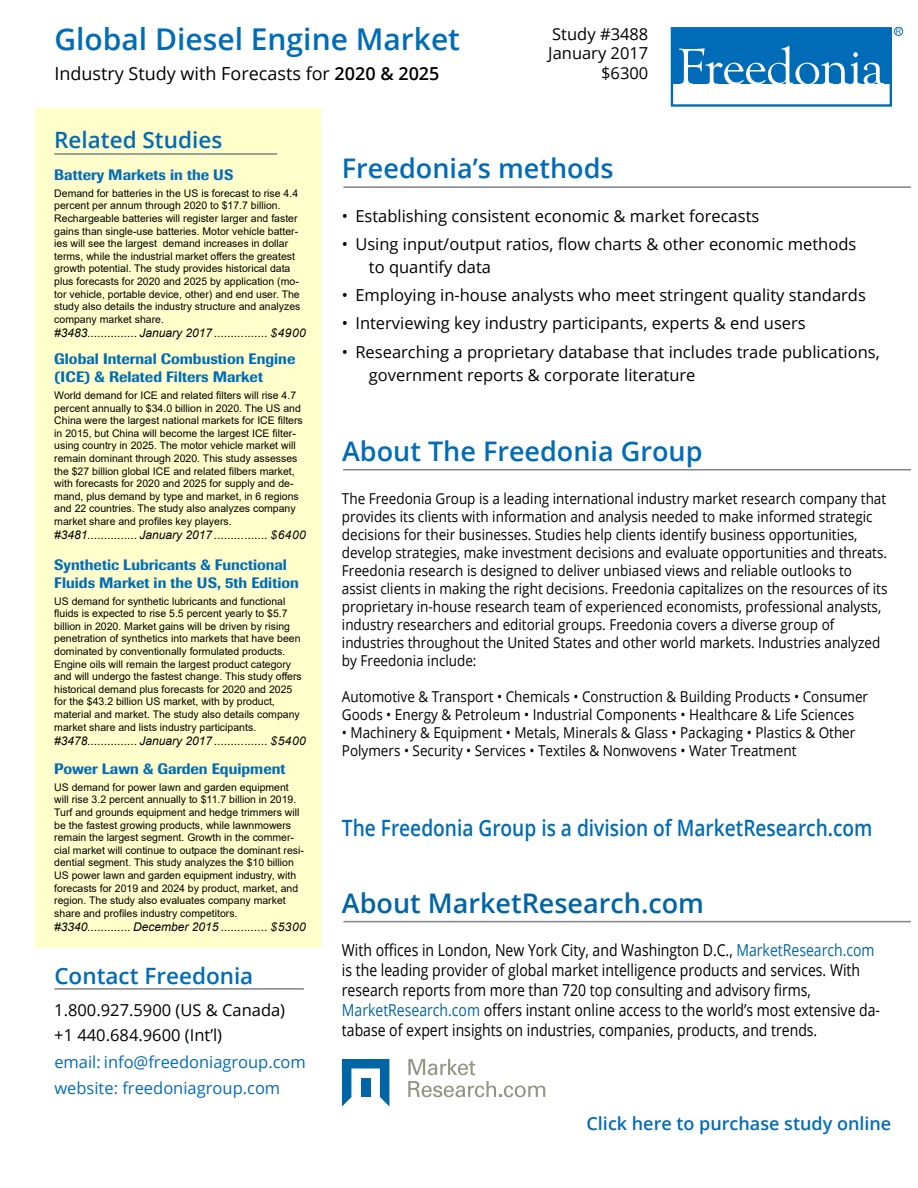
<style>
.page{position:relative;width:918px;height:1188px;background:#fff}
.page>*{position:absolute;margin:0;border:0;box-sizing:border-box;transform-origin:0 0}
.t1{font:600 30px "Open Sans";color:#006cb7}
.t2{font:600 27px "Open Sans";color:#006cb7}
.t3{font:600 27px "Open Sans";color:#0065a4}
.t4{font:600 22.5px "Open Sans";color:#006cb7;scale:.85 1}
.t5{font:600 22.5px "Open Sans";color:#006cb7}
.t6{font:18px "Open Sans";color:#000}
.t7{font:600 18px "Open Sans";color:#006cb7}
.t8{font:16.5px/19.8px "Open Sans";color:#000}
.t9{font:16.5px/19.8px "Open Sans";color:#000;scale:.85 1}
.t10{font:16.5px/25.5px "Open Sans";color:#006cb7}
.t11{font:15px/18px "Open Sans";color:#000;scale:.9 1}
.t12{font:500 15px/18px "Imago";color:#006cb7}
.t13{font:italic 12px "Arial";color:#000}
.t14{font:10.5px/12.6px "Arial";color:#000}
.s1{font-weight:600}
.s2{color:#0065a4}
</style>
<div class="page">
<div style="left:671px;top:27px;width:221px;height:80px;border:2px solid #006cb7"></div>
<div style="left:672px;top:28px;width:218px;height:56px;background:#006cb7"></div>
<svg style="left:679px;top:46px;width:205px;height:38px"></svg>
<div style="left:894px;top:27px;width:9px;height:9px;border:1px solid #006cb7;border-radius:50%"></div>
<svg style="left:896px;top:29px;width:5px;height:5px"></svg>
<div style="left:36px;top:108px;width:285px;height:840px;background:#ffc"></div>
<hr style="left:54px;top:153px;width:223px;height:2px;background:#808285">
<hr style="left:343px;top:186px;width:568px;height:2px;background:#808285">
<hr style="left:343px;top:469px;width:568px;height:1px;background:#808285">
<svg style="left:342px;top:1059px;width:47px;height:47px"></svg>
<svg style="left:408px;top:1059px;width:67px;height:16px"></svg>
<svg style="left:408px;top:1081px;width:137px;height:16px"></svg>
<hr style="left:343px;top:921px;width:568px;height:1px;background:#808285">
<hr style="left:54px;top:988px;width:250px;height:2px;background:#808285">
<h1 class="t1" style="left:54px;top:18px;width:407px">Global Diesel Engine Market</h1>
<h3 class="t6" style="left:54px;top:61px;width:387px">Industry Study with Forecasts for <span class="s1">2020 &amp; 2025</span></h3>
<h3 class="t5" style="left:54px;top:124px;width:170px">Related Studies</h3>
<h3 class="t8" style="left:548px;top:23px;width:102px;text-align:right">Study #3488<br>January 2017 $6300</h3>
<h3 class="t12" style="left:54px;top:166px;width:181px">Battery Markets in the US</h3>
<p class="t14" style="left:54px;top:187px;width:248px">Demand for batteries in the US is forecast to rise 4.4 percent per annum through 2020 to $17.7 billion.<br>Rechargeable batteries will register larger and faster gains than single-use batteries. Motor vehicle batter&shy;ies will see the largest demand increases in dollar terms, while the industrial market offers the greatest growth potential. The study provides historical data plus forecasts for 2020 and 2025 by application (mo&shy;tor vehicle, portable device, other) and end user. The study also details the industry structure and analyzes company market share.</p>
<p class="t13" style="left:54px;top:325px;width:253px">#3483............... January 2017 ................ $4900</p>
<h3 class="t12" style="left:54px;top:350px;width:243px">Global Internal Combustion Engine (ICE) &amp; Related Filters Market</h3>
<p class="t14" style="left:54px;top:389px;width:250px">World demand for ICE and related filters will rise 4.7 percent annually to $34.0 billion in 2020. The US and China were the largest national markets for ICE filters in 2015, but China will become the largest ICE filter&shy;using country in 2025. The motor vehicle market will remain dominant through 2020. This study assesses the $27 billion global ICE and related filbers market, with forecasts for 2020 and 2025 for supply and de&shy;mand, plus demand by type and market, in 6 regions and 22 countries. The study also analyzes company market share and profiles key players.</p>
<p class="t13" style="left:54px;top:527px;width:253px">#3481............... January 2017 ................ $6400</p>
<h3 class="t12" style="left:54px;top:555px;width:246px">Synthetic Lubricants &amp; Functional<br>Fluids Market in the US, 5th Edition</h3>
<p class="t14" style="left:54px;top:595px;width:249px">US demand for synthetic lubricants and functional fluids is expected to rise 5.5 percent yearly to $5.7 billion in 2020. Market gains will be driven by rising penetration of synthetics into markets that have been dominated by conventionally formulated products.<br>Engine oils will remain the largest product category and will undergo the fastest change. This study offers historical demand plus forecasts for 2020 and 2025 for the $43.2 billion US market, with by product, material and market. The study also details company market share and lists industry participants.</p>
<p class="t13" style="left:54px;top:733px;width:253px">#3478............... January 2017 ................ $5400</p>
<h3 class="t12" style="left:54px;top:760px;width:233px">Power Lawn &amp; Garden Equipment</h3>
<p class="t14" style="left:54px;top:781px;width:251px">US demand for power lawn and garden equipment will rise 3.2 percent annually to $11.7 billion in 2019.<br>Turf and grounds equipment and hedge trimmers will be the fastest growing products, while lawnmowers remain the largest segment. Growth in the commer&shy;cial market will continue to outpace the dominant resi&shy;dential segment. This study analyzes the $10 billion US power lawn and garden equipment industry, with forecasts for 2019 and 2024 by product, market, and region. The study also evaluates company market share and profiles industry competitors.</p>
<p class="t13" style="left:54px;top:919px;width:253px">#3340............. December 2015 .............. $5300</p>
<h3 class="t5" style="left:54px;top:960px;width:200px">Contact Freedonia</h3>
<h3 class="t8" style="left:54px;top:997px;width:232px;line-height:25.5px">1.800.927.5900 (US &amp; Canada) +1 440.684.9600 (Int’l)</h3>
<h3 class="t10" style="left:54px;top:1049px;width:253px">email: info@freedoniagroup.com website: freedoniagroup.com</h3>
<h2 class="t2" style="left:342px;top:150px;width:273px">Freedonia’s methods</h2>
<h3 class="t8" style="left:342px;top:205px;width:419px">• Establishing consistent economic &amp; market forecasts</h3>
<h3 class="t8" style="left:369px;top:232px;width:489px;line-height:22.5px;text-indent:-27px">• Using input/output ratios, flow charts &amp; other economic methods to quantify data</h3>
<h3 class="t8" style="left:342px;top:285px;width:525px">• Employing in-house analysts who meet stringent quality standards</h3>
<h3 class="t8" style="left:342px;top:313px;width:465px">• Interviewing key industry participants, experts &amp; end users</h3>
<h3 class="t8" style="left:369px;top:340px;width:512px;line-height:22.5px;text-indent:-27px">• Researching a proprietary database that includes trade publications, government reports &amp; corporate literature</h3>
<h2 class="t2" style="left:342px;top:433px;width:362px">About The Freedonia Group</h2>
<p class="t11" style="left:342px;top:490px;width:608px">The Freedonia Group is a leading international industry market research company that provides its clients with information and analysis needed to make informed strategic decisions for their businesses. Studies help clients identify business opportunities, develop strategies, make investment decisions and evaluate opportunities and threats.<br>Freedonia research is designed to deliver unbiased views and reliable outlooks to assist clients in making the right decisions. Freedonia capitalizes on the resources of its proprietary in-house research team of experienced economists, professional analysts, industry researchers and editorial groups. Freedonia covers a diverse group of industries throughout the United States and other world markets. Industries analyzed by Freedonia include:</p>
<h3 class="t11" style="left:342px;top:688px;width:586px">Automotive &amp; Transport • Chemicals • Construction &amp; Building Products • Consumer<br>Goods • Energy &amp; Petroleum • Industrial Components • Healthcare &amp; Life Sciences</h3>
<h3 class="t11" style="left:342px;top:724px;width:572px">• Machinery &amp; Equipment • Metals, Minerals &amp; Glass • Packaging • Plastics &amp; Other<br>Polymers • Security • Services • Textiles &amp; Nonwovens • Water Treatment</h3>
<h3 class="t4" style="left:342px;top:812px;width:626px">The Freedonia Group is a division of MarketResearch.com</h3>
<h2 class="t3" style="left:342px;top:885px;width:364px">About MarketResearch.com</h2>
<p class="t9" style="left:342px;top:940px;width:635px">With offices in London, New York City, and Washington D.C., <span class="s2">MarketResearch.com </span>is the leading provider of global market intelligence products and services. With research reports from more than 720 top consulting and advisory firms, <span class="s2">MarketResearch.com</span> offers instant online access to the world’s most extensive da&shy;tabase of expert insights on industries, companies, products, and trends.</p>
<h3 class="t7" style="left:587px;top:1111px;width:306px">Click here to purchase study online</h3>
</div>
